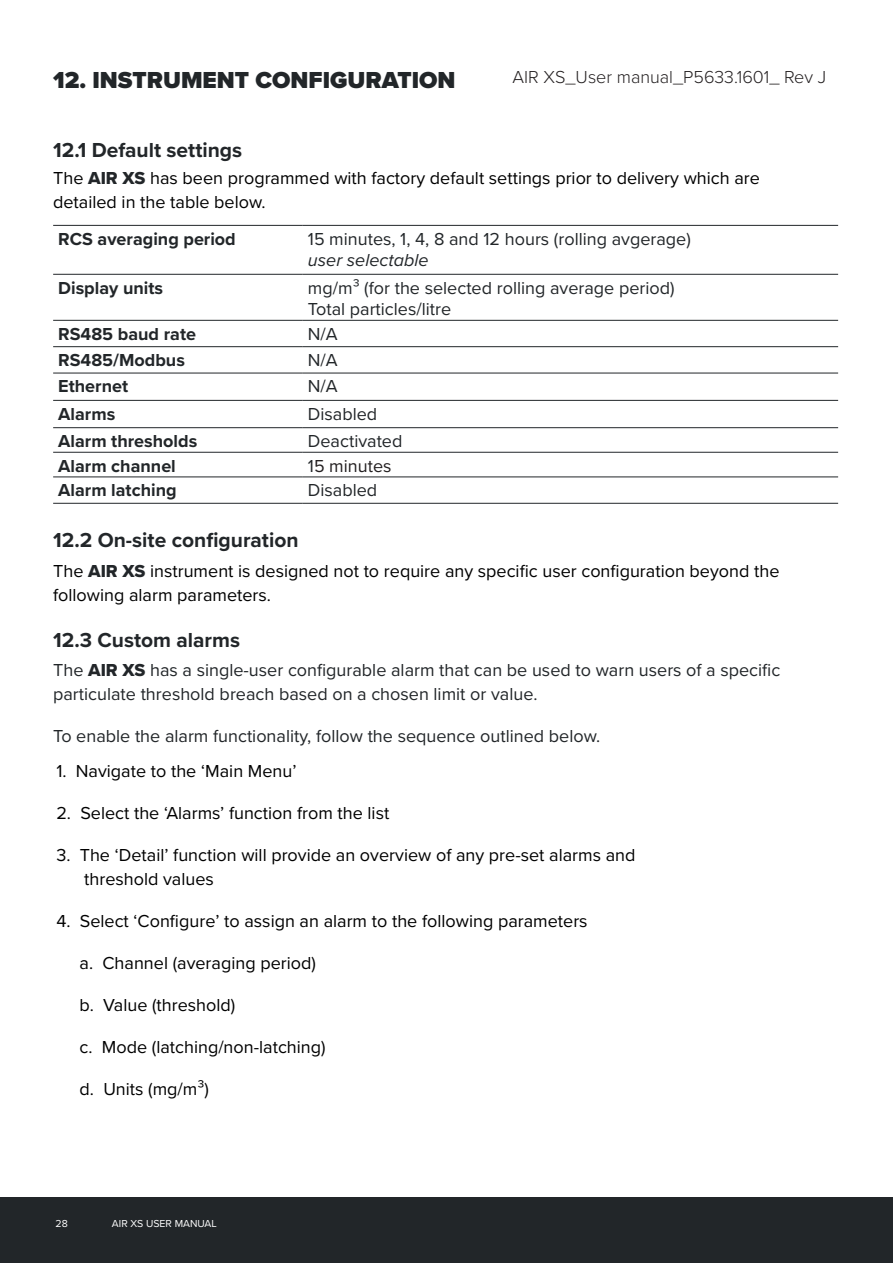
<style>
.page{position:relative;width:893px;height:1263px;background:#fff}
.page>*{position:absolute;margin:0;border:0;box-sizing:border-box;transform-origin:0 0}
.t1{font:900 24px "Proxima Nova";color:#222629}
.t2{font:700 21px "Proxima Nova";color:#222629}
.t3{font:18px/24px "Proxima Nova";color:#000}
.t4{font:18px/21.6px "Proxima Nova";color:#222629}
.t5{font:700 18px "Proxima Nova";color:#222629}
.t6{font:300 18px "Proxima Nova";color:#231f20}
.t7{font:italic 18px "Proxima Nova";color:#222629}
.t8{font:18px "Proxima Nova";color:#231f20}
.t9{font:10.5px "Proxima Nova";color:#fff}
.s1{font-family:"Proxima Nova Extrabld";color:#222629}
.s2{color:#222629}
.s3{font-family:"Proxima Nova Extrabld"}
</style>
<div class="page">
<div style="left:0;top:1197px;width:893px;height:66px;background:#222629"></div>
<hr style="left:53px;top:225px;width:250px;height:1px;background:#222629">
<hr style="left:303px;top:225px;width:535px;height:1px;background:#222629">
<hr style="left:53px;top:274px;width:250px;height:1px;background:#222629">
<hr style="left:303px;top:274px;width:535px;height:1px;background:#222629">
<hr style="left:53px;top:320px;width:250px;height:1px;background:#222629">
<hr style="left:303px;top:320px;width:535px;height:1px;background:#222629">
<hr style="left:53px;top:346px;width:250px;height:1px;background:#222629">
<hr style="left:303px;top:346px;width:535px;height:1px;background:#222629">
<hr style="left:53px;top:373px;width:250px;height:1px;background:#222629">
<hr style="left:303px;top:373px;width:535px;height:1px;background:#222629">
<hr style="left:53px;top:400px;width:250px;height:1px;background:#222629">
<hr style="left:303px;top:400px;width:535px;height:1px;background:#222629">
<hr style="left:53px;top:427px;width:250px;height:1px;background:#222629">
<hr style="left:303px;top:427px;width:535px;height:1px;background:#222629">
<hr style="left:53px;top:452px;width:250px;height:1px;background:#222629">
<hr style="left:303px;top:452px;width:535px;height:1px;background:#222629">
<hr style="left:53px;top:476px;width:250px;height:1px;background:#222629">
<hr style="left:303px;top:476px;width:535px;height:1px;background:#222629">
<hr style="left:53px;top:503px;width:250px;height:1px;background:#222629">
<hr style="left:303px;top:503px;width:535px;height:1px;background:#222629">
<h1 class="t1" style="left:53px;top:70px;width:404px">12. INSTRUMENT CONFIGURATION</h1>
<p class="t6" style="left:512px;top:68px;width:315px">AIR XS_User manual_P5633.1601_ Rev J</p>
<p class="t2" style="left:53px;top:140px;width:191px">12.1 Default settings</p>
<p class="t3" style="left:53px;top:166px;width:708px">The <span class="s1">AIR XS</span> has been programmed with factory default settings prior to delivery which are detailed in the table below.</p>
<p class="t5" style="left:58px;top:230px;width:179px">RCS averaging period</p>
<p class="t4" style="left:308px;top:228px;width:384px">15 minutes, 1, 4, 8 and 12 hours (rolling avgerage)</p>
<p class="t7" style="left:308px;top:253px;width:122px">user selectable</p>
<p class="t5" style="left:58px;top:279px;width:106px">Display units</p>
<p class="t4" style="left:308px;top:277px;width:368px">mg/m³ (for the selected rolling average period)<br>Total particles/litre</p>
<p class="t5" style="left:58px;top:325px;width:139px">RS485 baud rate</p>
<p class="t4" style="left:308px;top:323px;width:31px">N/A</p>
<p class="t5" style="left:58px;top:351px;width:128px">RS485/Modbus</p>
<p class="t4" style="left:308px;top:350px;width:31px">N/A</p>
<p class="t5" style="left:58px;top:377px;width:71px">Ethernet</p>
<p class="t4" style="left:308px;top:376px;width:31px">N/A</p>
<p class="t5" style="left:58px;top:405px;width:59px">Alarms</p>
<p class="t4" style="left:308px;top:403px;width:71px">Disabled</p>
<p class="t5" style="left:58px;top:432px;width:141px">Alarm thresholds</p>
<p class="t4" style="left:308px;top:431px;width:96px">Deactivated</p>
<p class="t5" style="left:58px;top:457px;width:119px">Alarm channel</p>
<p class="t8" style="left:308px;top:457px;width:85px"><span class="s2">1</span>5 minutes</p>
<p class="t5" style="left:58px;top:481px;width:120px">Alarm latching</p>
<p class="t4" style="left:308px;top:480px;width:71px">Disabled</p>
<p class="t2" style="left:53px;top:530px;width:247px">12.2 On-site configuration</p>
<p class="t3" style="left:53px;top:559px;width:728px">The <span class="s1">AIR XS</span> instrument is designed not to require any specific user configuration beyond the following alarm parameters.</p>
<p class="t2" style="left:53px;top:630px;width:188px">12.3 Custom alarms</p>
<p class="t4" style="left:53px;top:658px;width:729px;line-height:24px">The <span class="s3">AIR XS</span> has a single-user configurable alarm that can be used to warn users of a specific particulate threshold breach based on a chosen limit or value.</p>
<p class="t4" style="left:53px;top:725px;width:549px">To enable the alarm functionality, follow the sequence outlined below.</p>
<p class="t3" style="left:56px;top:759px;width:242px">1. Navigate to the ‘Main Menu’</p>
<p class="t3" style="left:56px;top:801px;width:334px">2. Select the ‘Alarms’ function from the list</p>
<p class="t3" style="left:84px;top:843px;width:553px;text-indent:-28px">3. The ‘Detail’ function will provide an overview of any pre-set alarms and threshold values</p>
<p class="t3" style="left:56px;top:909px;width:533px">4. Select ‘Configure’ to assign an alarm to the following parameters</p>
<p class="t3" style="left:80px;top:951px;width:238px">a. Channel (averaging period)</p>
<p class="t3" style="left:80px;top:993px;width:157px">b. Value (threshold)</p>
<p class="t3" style="left:80px;top:1035px;width:248px">c. Mode (latching/non-latching)</p>
<p class="t3" style="left:80px;top:1077px;width:131px">d. Units (mg/m³)</p>
<p class="t9" style="left:56px;top:1219px;width:14px">28</p>
<p class="t9" style="left:112px;top:1219px;width:106px">AIR XS USER MANUAL</p>
</div>
